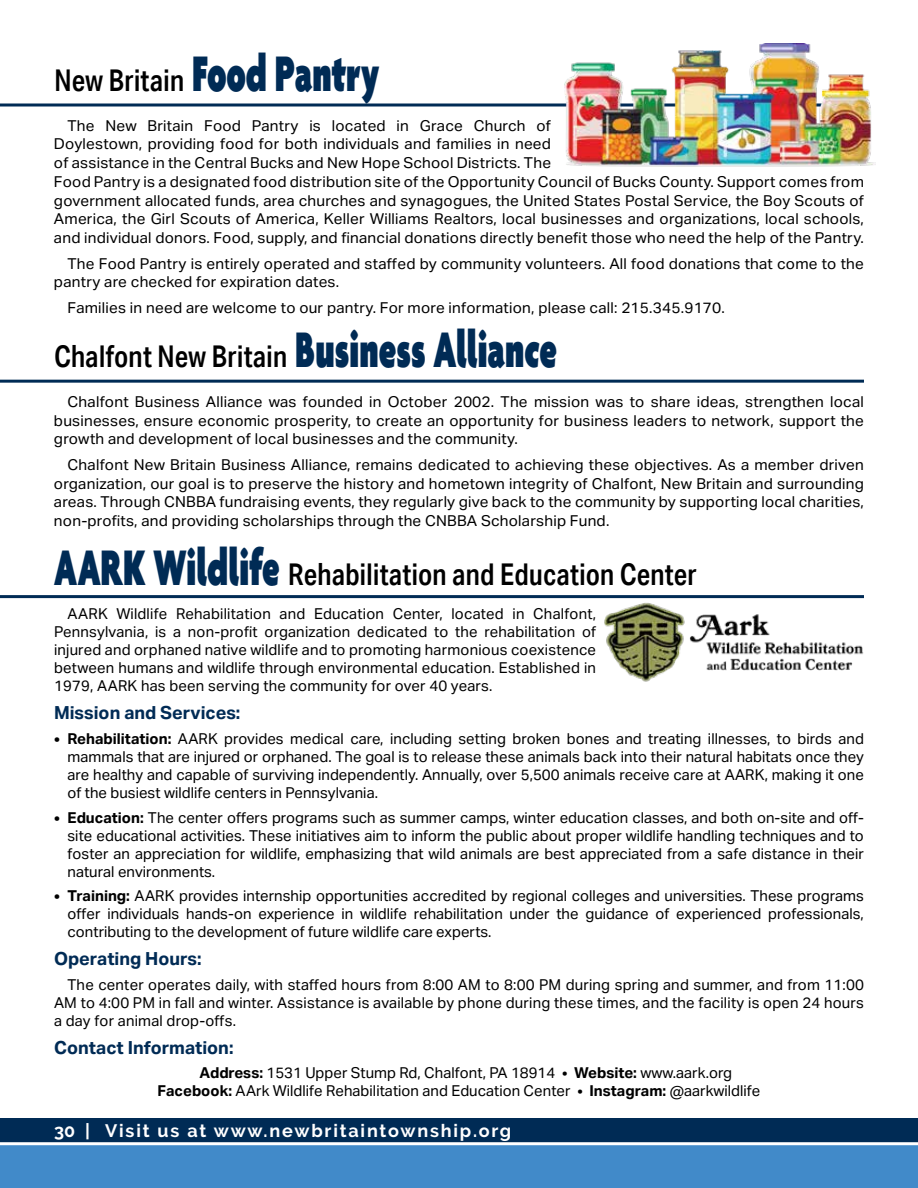
<style>
.page{position:relative;width:918px;height:1188px;background:#fff}
.page>*{position:absolute;margin:0;border:0;box-sizing:border-box;transform-origin:0 0}
.t1{font:500 30px "Aktiv Grotesk Cd";letter-spacing:-.005em;color:#000}
.t2{font:700 18px "Aktiv Grotesk";color:#002b55}
.t3{font:700 18px "Raleway";letter-spacing:.1em;color:#fff}
.t4{font:15px/18px "Aktiv Grotesk";letter-spacing:.01em;color:#000;text-align:justify}
.s1{font-family:"Agenda";font-weight:900;font-size:54px;color:#002b55}
.s2{font-weight:700}
</style>
<div class="page">
<div style="left:0;top:1118px;width:918px;height:68px;background:#002b55"></div>
<div style="left:0;top:1145px;width:918px;height:43px;background:#418ac9"></div>
<hr style="left:0;top:1142px;width:918px;height:3px;background:#fff">
<hr style="left:0;top:104px;width:864px;height:2px;background:#002b55">
<hr style="left:0;top:380px;width:864px;height:3px;background:#002b55">
<hr style="left:0;top:595px;width:864px;height:3px;background:#002b55">
<img style="left:565px;top:44px;width:311px;height:123px">
<img style="left:604px;top:602px;width:260px;height:80px">
<h1 class="t1" style="left:54px;top:63px;width:327px">New Britain <span class="s1">Food Pantry</span></h1>
<p class="t4" style="left:54px;top:116px;width:812px;line-height:18.8px;text-align:left;text-indent:14px">The New Britain Food Pantry is located in Grace Church of<br>Doylestown, providing food for both individuals and families in need<br>of assistance in the Central Bucks and New Hope School Districts. The<br>Food Pantry is a designated food distribution site of the Opportunity Council of Bucks County. Support comes from government allocated funds, area churches and synagogues, the United States Postal Service, the Boy Scouts of America, the Girl Scouts of America, Keller Williams Realtors, local businesses and organizations, local schools, and individual donors. Food, supply, and financial donations directly benefit those who need the help of the Pantry.</p>
<p class="t4" style="left:54px;top:254px;width:812px;line-height:18.8px;text-indent:14px">The Food Pantry is entirely operated and staffed by community volunteers. All food donations that come to the pantry are checked for expiration dates.</p>
<p class="t4" style="left:68px;top:299px;width:659px">Families in need are welcome to our pantry. For more information, please call: 215.345.9170.</p>
<h1 class="t1" style="left:54px;top:339px;width:505px">Chalfont New Britain <span class="s1">Business Alliance</span></h1>
<p class="t4" style="left:54px;top:392px;width:812px;line-height:18.8px;text-indent:14px">Chalfont Business Alliance was founded in October 2002. The mission was to share ideas, strengthen local businesses, ensure economic prosperity, to create an opportunity for business leaders to network, support the growth and development of local businesses and the community.</p>
<p class="t4" style="left:54px;top:455px;width:812px;line-height:18.8px;text-indent:14px">Chalfont New Britain Business Alliance, remains dedicated to achieving these objectives. As a member driven organization, our goal is to preserve the history and hometown integrity of Chalfont, New Britain and surrounding areas. Through CNBBA fundraising events, they regularly give back to the community by supporting local charities, non-profits, and providing scholarships through the CNBBA Scholarship Fund.</p>
<h1 class="t1" style="left:54px;top:556px;width:644px"><span class="s1">AARK Wildlife</span> Rehabilitation and Education Center</h1>
<p class="t4" style="left:54px;top:605px;width:544px;text-indent:14px">AARK Wildlife Rehabilitation and Education Center, located in Chalfont, Pennsylvania, is a non-profit organization dedicated to the rehabilitation of injured and orphaned native wildlife and to promoting harmonious coexistence between humans and wildlife through environmental education. Established in 1979, AARK has been serving the community for over 40 years.</p>
<p class="t2" style="left:54px;top:702px;width:188px">Mission and Services:</p>
<p class="t4" style="left:68px;top:730px;width:798px;text-indent:-14px"><span class="s2">• Rehabilitation:</span> AARK provides medical care, including setting broken bones and treating illnesses, to birds and mammals that are injured or orphaned. The goal is to release these animals back into their natural habitats once they are healthy and capable of surviving independently. Annually, over 5,500 animals receive care at AARK, making it one of the busiest wildlife centers in Pennsylvania.</p>
<p class="t4" style="left:68px;top:808px;width:798px;text-indent:-14px"><span class="s2">• Education:</span> The center offers programs such as summer camps, winter education classes, and both on-site and off&shy;site educational activities. These initiatives aim to inform the public about proper wildlife handling techniques and to foster an appreciation for wildlife, emphasizing that wild animals are best appreciated from a safe distance in their natural environments.</p>
<p class="t4" style="left:68px;top:887px;width:798px;text-indent:-14px"><span class="s2">• Training:</span> AARK provides internship opportunities accredited by regional colleges and universities. These programs offer individuals hands-on experience in wildlife rehabilitation under the guidance of experienced professionals, contributing to the development of future wildlife care experts.</p>
<p class="t2" style="left:54px;top:948px;width:149px">Operating Hours:</p>
<p class="t4" style="left:54px;top:976px;width:812px;text-indent:14px">The center operates daily, with staffed hours from 8:00 AM to 8:00 PM during spring and summer, and from 11:00<br>AM to 4:00 PM in fall and winter. Assistance is available by phone during these times, and the facility is open 24 hours a day for animal drop-offs.</p>
<p class="t2" style="left:54px;top:1037px;width:181px">Contact Information:</p>
<p class="t4" style="left:157px;top:1064px;width:605px;text-indent:42px"><span class="s2">Address:</span> 1531 Upper Stump Rd, Chalfont, PA 18914 • <span class="s2">Website:</span> www.aark.org<br><span class="s2">Facebook:</span> AArk Wildlife Rehabilitation and Education Center • <span class="s2">Instagram:</span> @aarkwildlife</p>
<p class="t3" style="left:54px;top:1121px;width:459px">30 | Visit us at www.newbritaintownship.org</p>
</div>
